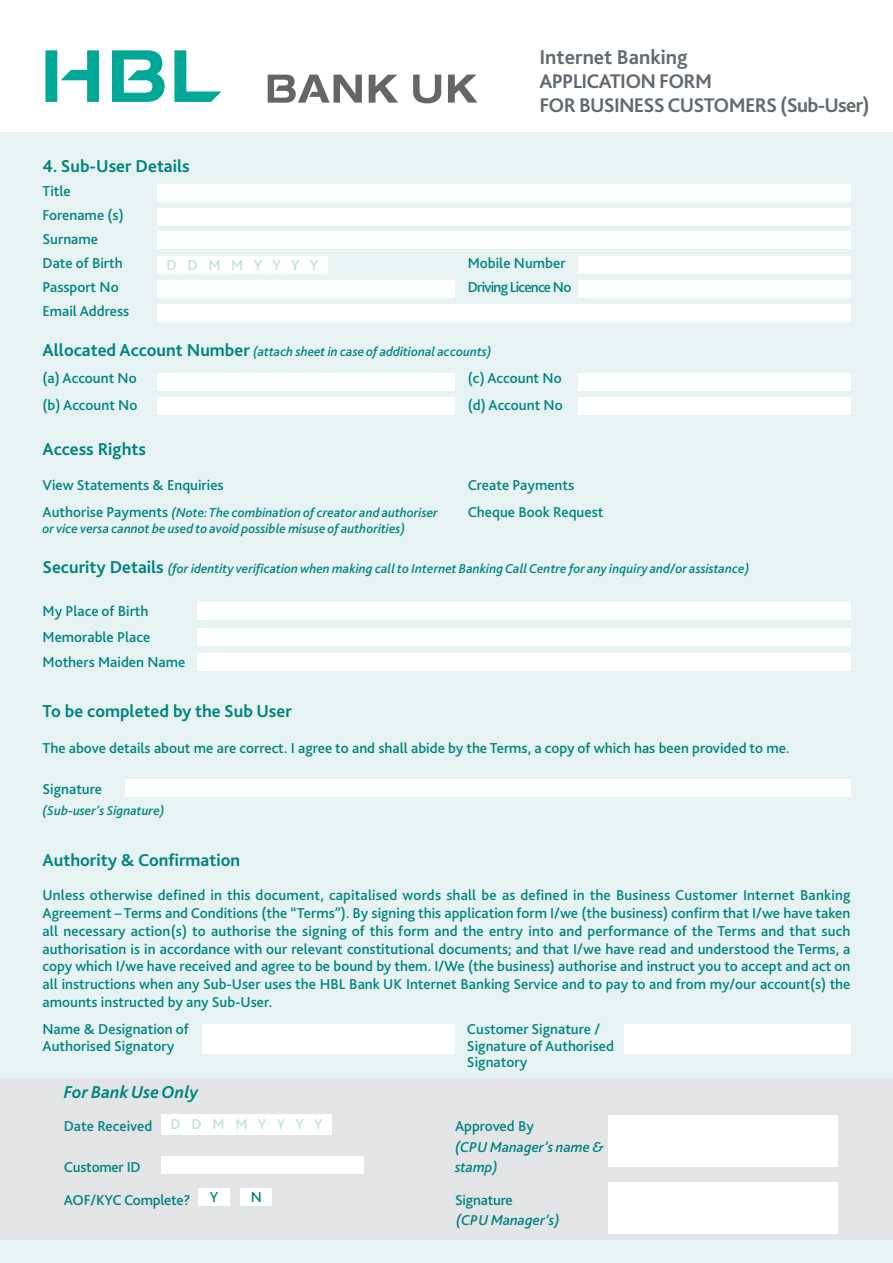
<style>
.page{position:relative;width:893px;height:1263px;background:#fff}
.page>*{position:absolute;margin:0;border:0;box-sizing:border-box;transform-origin:0 0}
.t1{font:700 21px "Bliss 2";color:#616971}
.t2{font:700 20.7px/24px "Bliss 2";letter-spacing:-.035em;color:#616971}
.t3{font:700 18px "Bliss 2";color:#00847e}
.t4{font:italic 700 18px "Bliss 2";color:#00847e}
.t5{font:500 15px/17.7px "Bliss 2";color:#00847e}
.t6{font:italic 500 15px "Bliss 2";color:#00847e}
.t7{font:500 15px "Bliss 2";letter-spacing:-.05em;color:#00847e}
.t8{font:500 15px "Bliss 2";letter-spacing:.68em;color:#bfe0df}
.t9{font:italic 500 13.5px "Bliss 2";color:#00847e}
.s1{font-weight:700;font-style:normal;font-size:18px}
.s2{font-style:normal;font-size:15px}
</style>
<div class="page">
<div style="left:0;top:132px;width:893px;height:1131px;background:#e6f3f2"></div>
<svg style="left:45px;top:50px;width:176px;height:52px"></svg>
<svg style="left:448px;top:75px;width:29px;height:28px"></svg>
<svg style="left:413px;top:75px;width:28px;height:28px"></svg>
<svg style="left:268px;top:75px;width:130px;height:28px"></svg>
<div style="left:157px;top:373px;width:298px;height:17px;background:#fff"></div>
<div style="left:157px;top:397px;width:298px;height:17px;background:#fff"></div>
<div style="left:578px;top:373px;width:272px;height:17px;background:#fff"></div>
<div style="left:578px;top:397px;width:272px;height:17px;background:#fff"></div>
<div style="left:125px;top:780px;width:725px;height:17px;background:#fff"></div>
<div style="left:157px;top:185px;width:693px;height:17px;background:#fff"></div>
<div style="left:157px;top:208px;width:693px;height:17px;background:#fff"></div>
<div style="left:157px;top:232px;width:693px;height:17px;background:#fff"></div>
<div style="left:578px;top:281px;width:272px;height:17px;background:#fff"></div>
<div style="left:157px;top:281px;width:298px;height:17px;background:#fff"></div>
<div style="left:157px;top:305px;width:693px;height:17px;background:#fff"></div>
<div style="left:578px;top:257px;width:272px;height:17px;background:#fff"></div>
<div style="left:157px;top:256px;width:170px;height:17px;background:#fff"></div>
<div style="left:0;top:1078px;width:893px;height:162px;background:#e3e4e6"></div>
<div style="left:162px;top:1114px;width:170px;height:20px;background:#fff"></div>
<div style="left:198px;top:1189px;width:32px;height:17px;background:#fff"></div>
<div style="left:241px;top:1189px;width:31px;height:17px;background:#fff"></div>
<div style="left:162px;top:1156px;width:202px;height:17px;background:#fff"></div>
<div style="left:608px;top:1115px;width:230px;height:51px;background:#fff"></div>
<div style="left:608px;top:1183px;width:230px;height:51px;background:#fff"></div>
<div style="left:203px;top:1024px;width:252px;height:30px;background:#fff"></div>
<div style="left:623px;top:1024px;width:227px;height:30px;background:#fff"></div>
<div style="left:197px;top:602px;width:653px;height:17px;background:#fff"></div>
<div style="left:197px;top:628px;width:653px;height:17px;background:#fff"></div>
<div style="left:197px;top:654px;width:653px;height:17px;background:#fff"></div>
<p class="t3" style="left:43px;top:159px;width:149px">4. Sub-User Details</p>
<p class="t5" style="left:43px;top:181px;width:83px;line-height:24px">Title<br>Forename (s)<br>Surname<br>Date of Birth</p>
<p class="t8" style="left:166px;top:259px;width:154px">DDMMYYYY</p>
<h1 class="t1" style="left:539px;top:49px;width:150px">Internet Banking</h1>
<h2 class="t2" style="left:539px;top:71px;width:332px">APPLICATION FORM<br>FOR BUSINESSCUSTOMERS (Sub-User)</h2>
<p class="t5" style="left:468px;top:256px;width:99px">Mobile Number</p>
<p class="t5" style="left:43px;top:280px;width:78px">Passport No</p>
<p class="t7" style="left:468px;top:281px;width:105px">Driving Licence No</p>
<p class="t5" style="left:43px;top:304px;width:88px">Email Address</p>
<p class="t9" style="left:43px;top:346px;width:450px"><span class="s1">Allocated Account Number</span> (attach sheet in case of additional accounts)</p>
<p class="t5" style="left:43px;top:371px;width:96px">(a) Account No</p>
<p class="t5" style="left:468px;top:371px;width:95px">(c) Account No</p>
<p class="t5" style="left:43px;top:398px;width:96px">(b) Account No</p>
<p class="t5" style="left:468px;top:398px;width:96px">(d) Account No</p>
<p class="t3" style="left:43px;top:442px;width:105px">Access Rights</p>
<p class="t5" style="left:43px;top:477px;width:183px">View Statements &amp; Enquiries</p>
<p class="t5" style="left:468px;top:477px;width:108px">Create Payments</p>
<p class="t9" style="left:43px;top:507px;width:397px"><span class="s2">Authorise Payments</span> (Note:The combination of creator and authoriser</p>
<p class="t5" style="left:468px;top:504px;width:137px">Cheque Book Request</p>
<p class="t9" style="left:43px;top:523px;width:364px">or vice versa cannot be used to avoid possible misuse of authorities)</p>
<p class="t9" style="left:43px;top:564px;width:708px"><span class="s1">Security Details</span> (for identity verificationwhen making call to Internet BankingCallCentre for any inquiry and/or assistance)</p>
<p class="t5" style="left:43px;top:600px;width:144px;line-height:25.5px">My Place of Birth<br>Memorable Place<br>Mothers Maiden Name</p>
<p class="t3" style="left:43px;top:704px;width:251px">To be completed by the Sub User</p>
<p class="t5" style="left:43px;top:740px;width:748px">The above details about me are correct. I agree to and shall abide by the Terms, a copy of which has been provided to me.</p>
<p class="t5" style="left:43px;top:782px;width:61px">Signature</p>
<p class="t9" style="left:43px;top:805px;width:123px">(Sub-user’s Signature)</p>
<p class="t3" style="left:43px;top:853px;width:199px">Authority &amp; Confirmation</p>
<p class="t5" style="left:43px;top:888px;width:809px;text-align:justify">Unless otherwise defined in this document, capitalised words shall be as defined in the Business Customer Internet Banking Agreement – Terms and Conditions (the “Terms”). By signing this application form I/we (the business) confirm that I/we have taken all necessary action(s) to authorise the signing of this form and the entry into and performance of the Terms and that such authorisation is in accordance with our relevant constitutional documents; and that I/we have read and understood the Terms, a copy which I/we have received and agree to be bound by them. I/We (the business) authorise and instruct you to accept and act on all instructions when any Sub-User uses the HBL Bank UK Internet Banking Service and to pay to and from my/our account(s) the amounts instructed by any Sub-User.</p>
<p class="t5" style="left:43px;top:1023px;width:148px;line-height:16.5px">Name &amp; Designation of<br>Authorised Signatory</p>
<p class="t5" style="left:467px;top:1023px;width:148px;line-height:16.5px">Customer Signature /<br>Signature of Authorised<br>Signatory</p>
<p class="t4" style="left:64px;top:1085px;width:136px">For BankUseOnly</p>
<p class="t5" style="left:64px;top:1119px;width:90px">Date Received</p>
<p class="t5" style="left:455px;top:1119px;width:80px">Approved By</p>
<p class="t6" style="left:455px;top:1141px;width:151px">(CPU Manager’s name &amp;</p>
<p class="t5" style="left:64px;top:1160px;width:78px">Customer ID</p>
<p class="t6" style="left:455px;top:1161px;width:44px">stamp)</p>
<p class="t5" style="left:64px;top:1193px;width:128px">AOF/KYC Complete?</p>
<p class="t5" style="left:455px;top:1193px;width:59px">Signature</p>
<p class="t8" style="left:171px;top:1118px;width:154px">DDMMYYYY</p>
<p class="t5" style="left:210px;top:1189px;width:10px">Y</p>
<p class="t5" style="left:251px;top:1189px;width:13px">N</p>
<p class="t6" style="left:456px;top:1215px;width:105px">(CPU Manager’s)</p>
</div>
